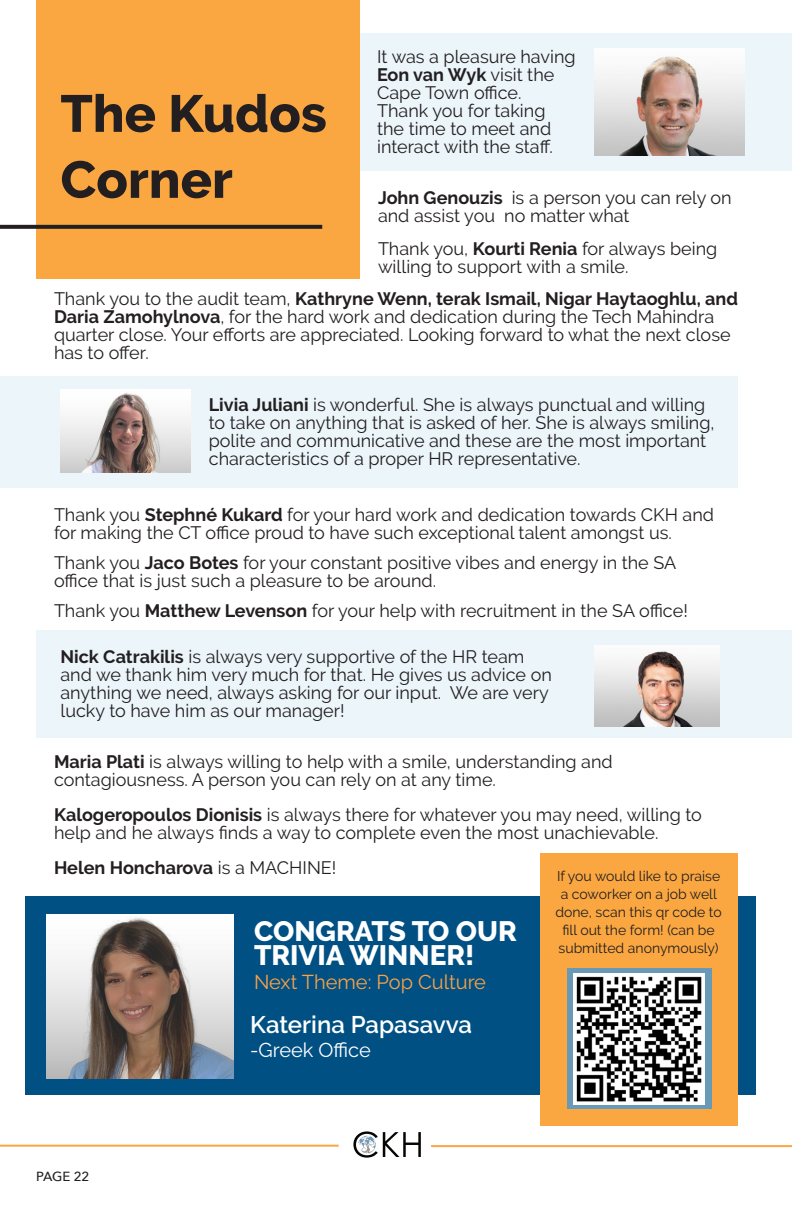
<style>
.page{position:relative;width:792px;height:1224px;background:#fff}
.page>*{position:absolute;margin:0;border:0;box-sizing:border-box;transform-origin:0 0}
.t1{font:800 52px/66px "Raleway";color:#231f20}
.t2{font:800 28px/24px "Raleway";color:#fff}
.t3{font:600 24px "Raleway";color:#fff}
.t4{font:20px "Raleway";color:#faa146}
.t5{font:20px "Raleway";color:#fff}
.t6{font:18px/18px "Raleway";color:#231f20}
.t7{font:700 18px "Raleway";color:#231f20}
.t8{font:14px/18px "Raleway";color:#231f20;text-align:center}
.t9{font:500 13.2px "Avenir Next";letter-spacing:-.01em;color:#231f20}
.s1{font-weight:700}
.s2{font-weight:400}
</style>
<div class="page">
<hr style="left:0;top:1145px;width:339px;height:2px;background:#faa741">
<svg style="left:353px;top:1131px;width:68px;height:27px"></svg>
<hr style="left:431px;top:1145px;width:361px;height:2px;background:#faa741">
<div style="left:0;top:376px;width:738px;height:112px;background:#ebf5fa"></div>
<div style="left:360px;top:33px;width:432px;height:137px;background:#ebf5fa"></div>
<div style="left:36px;top:0;width:324px;height:279px;background:#faa741"></div>
<svg style="left:0;top:225px;width:322px;height:4px"></svg>
<div style="left:26px;top:896px;width:730px;height:198px;background:#015084"></div>
<div style="left:540px;top:854px;width:198px;height:272px;background:#faa741"></div>
<div style="left:567px;top:968px;width:144px;height:141px;background:#689ab8"></div>
<img style="left:573px;top:973px;width:132px;height:131px">
<img style="left:594px;top:49px;width:150px;height:107px">
<img style="left:46px;top:914px;width:188px;height:164px">
<div style="left:36px;top:630px;width:756px;height:108px;background:#ebf5fa"></div>
<img style="left:594px;top:645px;width:126px;height:82px">
<img style="left:60px;top:389px;width:130px;height:83px">
<p class="t1" style="left:60px;top:81px;width:268px">The Kudos<br>Corner</p>
<p class="t6" style="left:377px;top:48px;width:200px">It was a pleasure having<br><span class="s1">Eon van Wyk</span> visit the<br>Cape Town office.</p>
<p class="t6" style="left:377px;top:102px;width:177px">Thank you for taking the time to meet and interact with the staff.</p>
<p class="t6" style="left:378px;top:188px;width:355px"><span class="s1">John Genouzis</span> is a person you can rely on and assist you no matter what</p>
<p class="t6" style="left:378px;top:239px;width:341px">Thank you, <span class="s1">Kourti Renia</span> for always being willing to support with a smile.</p>
<p class="t6" style="left:54px;top:290px;width:686px">Thank you to the audit team, <span class="s1">Kathryne Wenn, terak Ismail, Nigar Haytaoghlu, and Daria Zamohylnova</span>, for the hard work and dedication during the Tech Mahindra quarter close. Your efforts are appreciated. Looking forward to what the next close has to offer.</p>
<p class="t6" style="left:209px;top:396px;width:507px"><span class="s1">Livia Juliani</span> is wonderful. She is always punctual and willing to take on anything that is asked of her. She is always smiling, polite and communicative and these are the most important characteristics of a proper HR representative.</p>
<p class="t6" style="left:54px;top:506px;width:662px">Thank you <span class="s1">Stephné Kukard</span> for your hard work and dedication towards CKH and for making the CT office proud to have such exceptional talent amongst us.</p>
<p class="t6" style="left:54px;top:554px;width:624px">Thank you <span class="s1">Jaco Botes</span> for your constant positive vibes and energy in the SA office that is just such a pleasure to be around.</p>
<p class="t6" style="left:54px;top:602px;width:635px">Thank you <span class="s1">Matthew Levenson</span> for your help with recruitment in the SA office!</p>
<p class="t6" style="left:60px;top:647px;width:493px"><span class="s1">Nick Catrakilis</span> is always very supportive of the HR team and we thank him very much for that. He gives us advice on anything we need, always asking for our input. We are very lucky to have him as our manager!</p>
<p class="t6" style="left:54px;top:753px;width:560px"><span class="s1">Maria Plati</span> is always willing to help with a smile, understanding and contagiousness. A person you can rely on at any time.</p>
<p class="t6" style="left:54px;top:805px;width:649px"><span class="s1">Kalogeropoulos Dionisis</span> is always there for whatever you may need, willing to help and he always finds a way to complete even the most unachievable.</p>
<p class="t7" style="left:54px;top:858px;width:284px">Helen Honcharova <span class="s2">is a MACHINE!</span></p>
<p class="t2" style="left:254px;top:919px;width:264px">CONGRATS TO OUR<br>TRIVIA WINNER!</p>
<p class="t4" style="left:254px;top:970px;width:234px">Next Theme: Pop Culture</p>
<p class="t3" style="left:250px;top:1011px;width:223px">Katerina Papasavva</p>
<p class="t5" style="left:250px;top:1038px;width:122px">-Greek Office</p>
<p class="t8" style="left:555px;top:867px;width:168px">If you would like to praise a coworker on a job well done, scan this qr code to fill out the form! (can be submitted anonymously)</p>
<p class="t9" style="left:36px;top:1165px;width:55px">PAGE 22</p>
</div>
